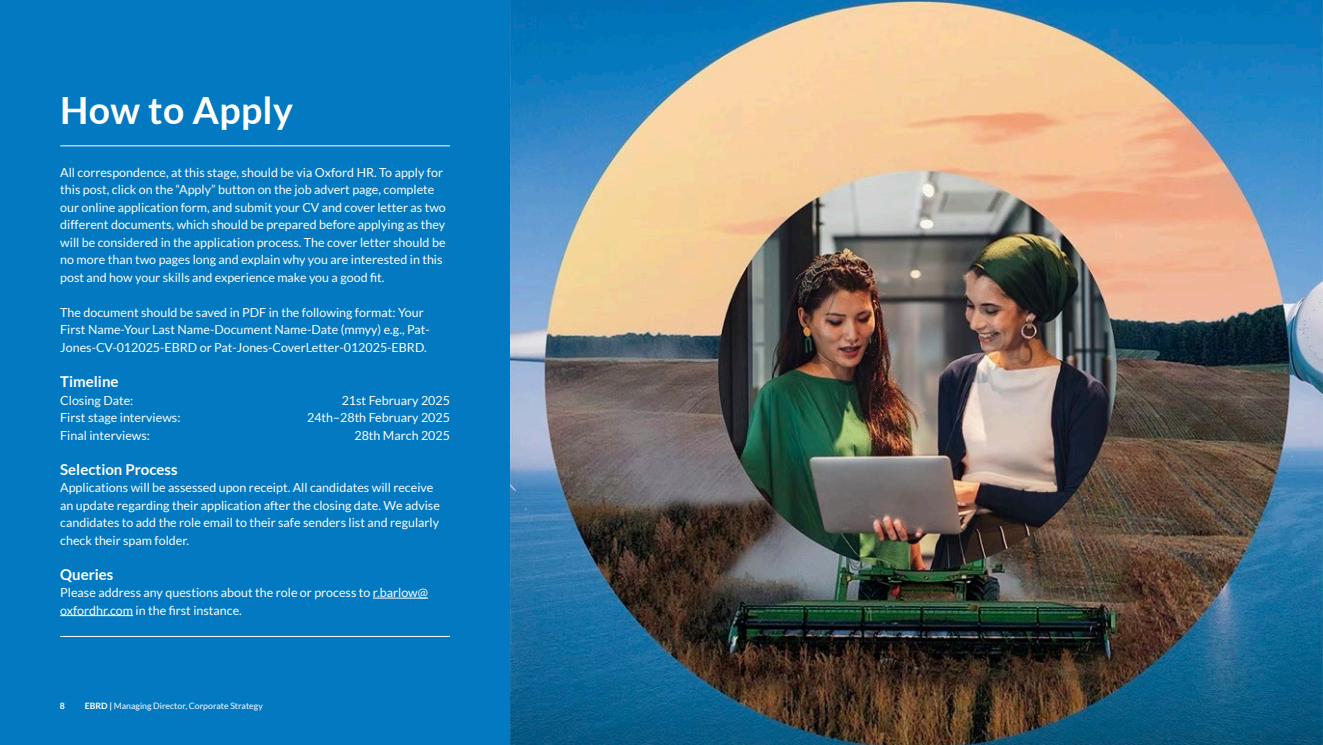
<style>
.page{position:relative;width:1323px;height:745px;background:#fff}
.page>*{position:absolute;margin:0;border:0;box-sizing:border-box;transform-origin:0 0}
.t1{font:700 37.5px "Lato";letter-spacing:.01em;color:#fff}
.t2{font:700 15px "Lato";color:#fff}
.t3{font:12.5px/17.5px "Lato";color:#fff}
.t4{font:8.75px "Lato";color:#fff}
.t5{font:700 8.75px "Lato";color:#fff}
.s1{font-weight:700}
</style>
<div class="page">
<div style="left:0;top:0;width:1323px;height:744px;background:#0279c1"></div>
<hr style="left:373px;top:597px;width:55px;height:1px;background:#fff">
<hr style="left:60px;top:615px;width:73px;height:1px;background:#fff">
<hr style="left:60px;top:145px;width:390px;height:1px;background:#fff">
<hr style="left:60px;top:635px;width:390px;height:1px;background:#fff">
<img style="left:510px;top:0;width:813px;height:744px">
<h2 class="t1" style="left:60px;top:89px;width:234px">How to Apply</h2>
<p class="t3" style="left:60px;top:163px;width:387px">All correspondence, at this stage, should be via Oxford HR. To apply for this post, click on the “Apply” button on the job advert page, complete our online application form, and submit your CV and cover letter as two different documents, which should be prepared before applying as they will be considered in the application process. The cover letter should be no more than two pages long and explain why you are interested in this post and how your skills and experience make you a good fit.</p>
<p class="t3" style="left:60px;top:303px;width:371px">The document should be saved in PDF in the following format: Your<br>First Name-Your Last Name-Document Name-Date (mmyy) e.g., Pat-<br>Jones-CV-012025-EBRD or Pat-Jones-CoverLetter-012025-EBRD.</p>
<h4 class="t2" style="left:60px;top:372px;width:60px">Timeline</h4>
<p class="t3" style="left:60px;top:391px;width:75px">Closing Date:</p>
<p class="t3" style="left:342px;top:391px;width:110px">21st February 2025</p>
<p class="t3" style="left:60px;top:408px;width:122px">First stage interviews:</p>
<p class="t3" style="left:307px;top:408px;width:144px">24th–28th February 2025</p>
<p class="t3" style="left:60px;top:426px;width:91px">Final interviews:</p>
<p class="t3" style="left:354px;top:426px;width:97px">28th March 2025</p>
<h4 class="t2" style="left:60px;top:460px;width:119px">Selection Process</h4>
<p class="t3" style="left:60px;top:478px;width:381px">Applications will be assessed upon receipt. All candidates will receive an update regarding their application after the closing date. We advise candidates to add the role email to their safe senders list and regularly check their spam folder.</p>
<h4 class="t2" style="left:60px;top:565px;width:55px">Queries</h4>
<p class="t3" style="left:60px;top:583px;width:369px">Please address any questions about the role or process to r.barlow@ oxfordhr.com in the first instance.</p>
<p class="t5" style="left:60px;top:700px;width:7px">8</p>
<p class="t4" style="left:85px;top:701px;width:180px"><span class="s1">EBRD |</span> Managing Director, Corporate Strategy</p>
</div>
